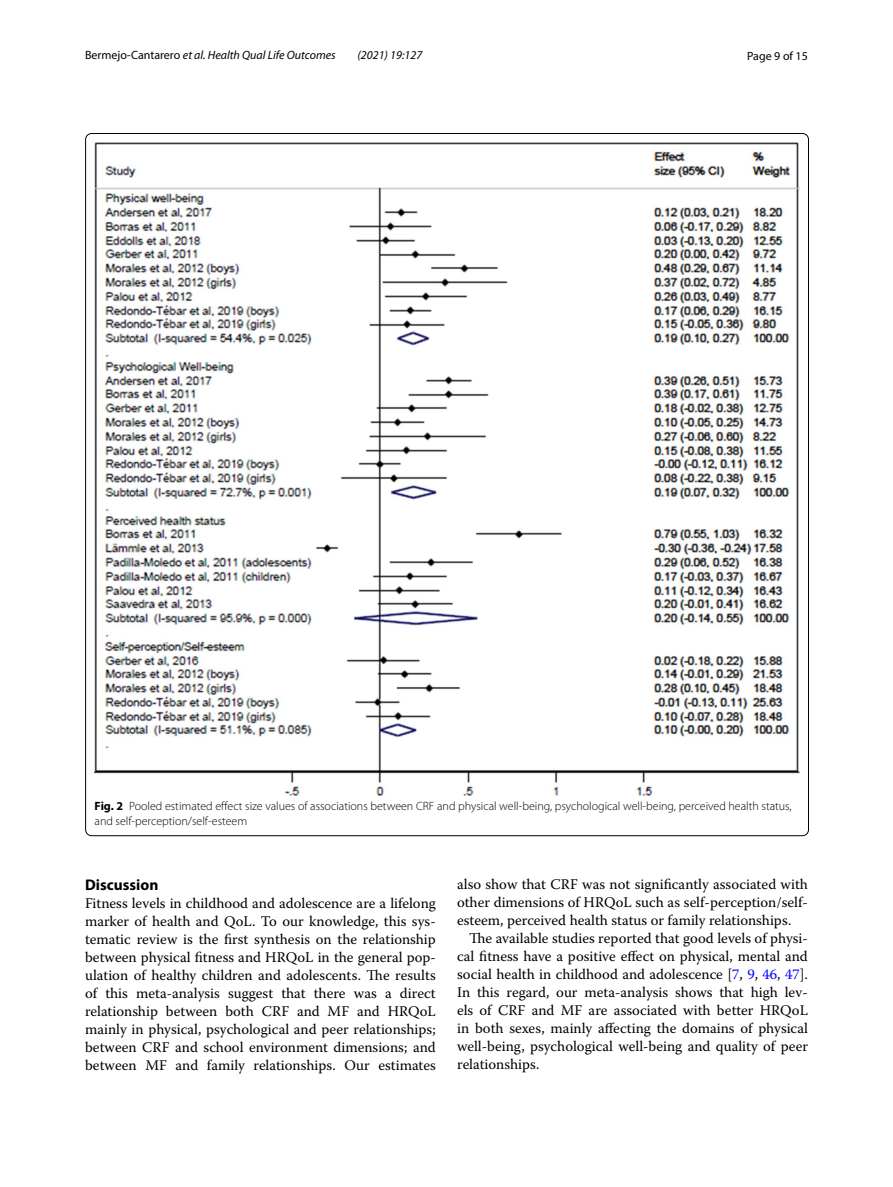
<style>
.page{position:relative;width:893px;height:1187px;background:#fff}
.page>*{position:absolute;margin:0;border:0;box-sizing:border-box;transform-origin:0 0}
.t1{font:700 15.45px "Myriad Pro";color:#000}
.t2{font:14.7px/18px "Warnock Pro";color:#000;text-align:justify}
.t3{font:300 12px/15px "Myriad Pro";color:#000}
.t4{font:italic 12px "Myriad Pro";color:#000}
.t5{font:12px "Myriad Pro";color:#000}
.s1{font-style:normal}
.s2{font-weight:700}
.s3{color:#00f}
</style>
<div class="page">
<img style="left:94px;top:142px;width:706px;height:653px">
<p class="t4" style="left:85px;top:48px;width:252px"><span class="s1">Bermejo‑Cantarero</span> et al. Health Qual Life Outcomes</p>
<p class="t4" style="left:358px;top:48px;width:66px">(2021) 19:127</p>
<p class="t5" style="left:747px;top:48px;width:62px">Page 9 of 15</p>
<p class="t3" style="left:95px;top:799px;width:699px"><span class="s2">Fig. 2</span> Pooled estimated effect size values of associations between CRF and physical well-being, psychological well-being, perceived health status, and self-perception/self-esteem</p>
<p class="t1" style="left:85px;top:874px;width:75px">Discussion</p>
<p class="t2" style="left:85px;top:893px;width:352px">Fitness levels in childhood and adolescence are a lifelong marker of health and QoL. To our knowledge, this sys&shy;tematic review is the first synthesis on the relationship between physical fitness and HRQoL in the general pop&shy;ulation of healthy children and adolescents. The results of this meta-analysis suggest that there was a direct relationship between both CRF and MF and HRQoL mainly in physical, psychological and peer relationships; between CRF and school environment dimensions; and between MF and family relationships. Our estimates</p>
<p class="t2" style="left:457px;top:875px;width:352px">also show that CRF was not significantly associated with other dimensions of HRQoL such as self-perception/self&shy;esteem, perceived health status or family relationships.</p>
<p class="t2" style="left:457px;top:929px;width:352px;text-indent:12px">The available studies reported that good levels of physi&shy;cal fitness have a positive effect on physical, mental and social health in childhood and adolescence [<span class="s3">7</span>, <span class="s3">9</span>, <span class="s3">46</span>, <span class="s3">47</span>].<br>In this regard, our meta-analysis shows that high lev&shy;els of CRF and MF are associated with better HRQoL in both sexes, mainly affecting the domains of physical well-being, psychological well-being and quality of peer relationships.</p>
</div>
